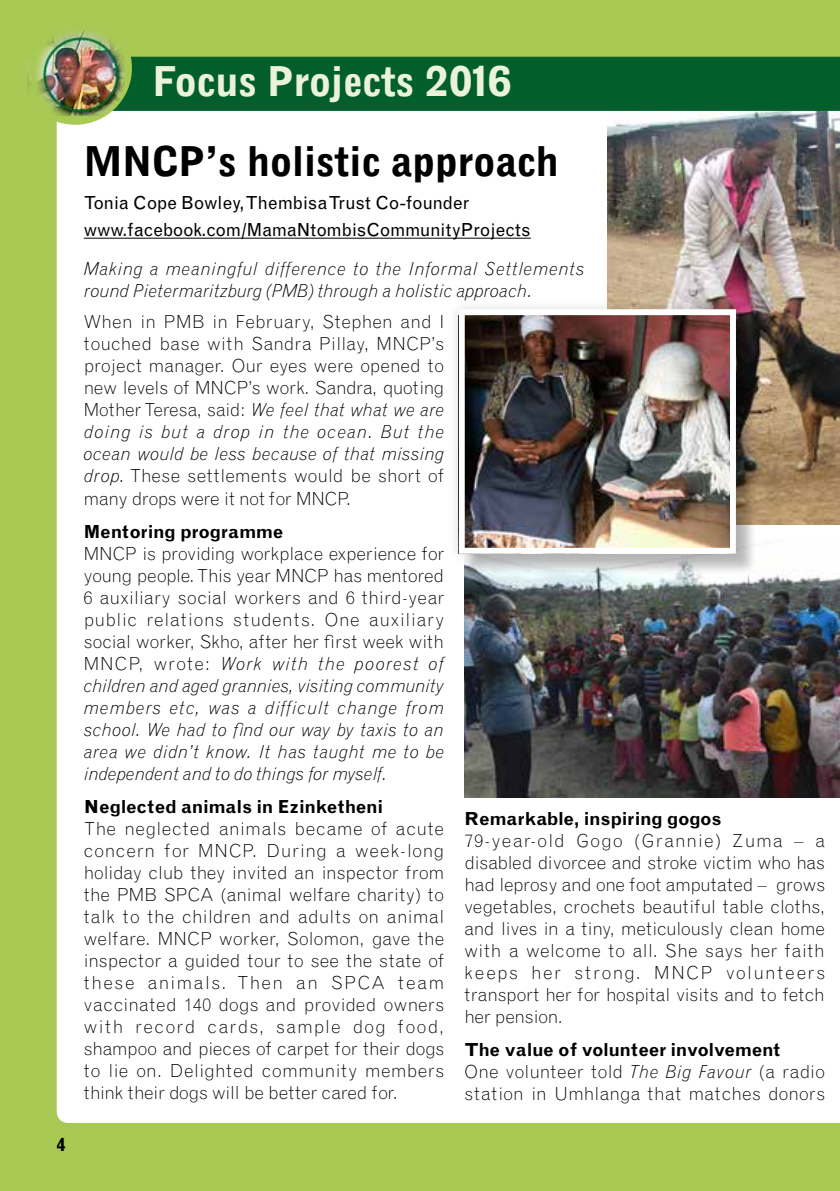
<style>
.page{position:relative;width:840px;height:1191px;background:#fff}
.page>*{position:absolute;margin:0;border:0;box-sizing:border-box;transform-origin:0 0}
.t1{font:700 condensed 40px "Grotesque Disp MT Std";letter-spacing:.005em;color:#000;scale:1.05 1}
.t2{font:700 condensed 40px "Grotesque Disp MT Std";letter-spacing:.005em;color:#ebf2da;scale:1.05 1}
.t3{font:300 18px/22px "Grotesque MT Std";letter-spacing:.005em;color:#000;text-align:justify}
.t4{font:italic 300 18px/22px "Grotesque MT Std";letter-spacing:.005em;color:#000;text-align:justify}
.t5{font:18px/27.6px "Grotesque MT Std";letter-spacing:-.005em;color:#000}
.t6{font:700 18px "Grotesque MT Std";letter-spacing:-.015em;color:#000}
.s1{font-style:italic}
.s2{font-style:normal}
.s3{font-weight:700}
</style>
<div class="page">
<div style="left:0;top:0;width:839px;height:1191px;background:#a8ca54"></div>
<div style="left:57px;top:111px;width:782px;height:1012px;background:#fff"></div>
<img style="left:607px;top:111px;width:232px;height:413px">
<div style="left:124px;top:57px;width:715px;height:54px;background:#025f2b"></div>
<div style="left:18px;top:11px;width:114px;height:114px;background:#a8ca54;border-radius:50%"></div>
<img style="left:28px;top:30px;width:96px;height:85px">
<hr style="left:84px;top:238px;width:446px;height:1px;background:#000">
<img style="left:464px;top:538px;width:375px;height:259px">
<div style="left:462px;top:313px;width:294px;height:262px;background:#000;opacity:.25"></div>
<div style="left:447px;top:298px;width:300px;height:267px;background:#000;opacity:.15"></div>
<img style="left:465px;top:316px;width:263px;height:231px">
<div style="left:458px;top:309px;width:277px;height:245px;border:6px solid #fff"></div>
<p class="t6" style="left:57px;top:1134px;width:10px">4</p>
<h1 class="t2" style="left:152px;top:57px;width:343px">Focus Projects 2016</h1>
<h1 class="t1" style="left:84px;top:137px;width:453px">MNCP’s holistic approach</h1>
<p class="t5" style="left:84px;top:189px;width:448px">Tonia Cope Bowley, Thembisa Trust Co-founder www.facebook.com/MamaNtombisCommunityProjects</p>
<p class="t4" style="left:84px;top:257px;width:502px">Making a meaningful difference to the Informal Settlements round Pietermaritzburg (PMB) through a holistic approach.</p>
<p class="t3" style="left:84px;top:311px;width:362px">When in PMB in February, Stephen and I touched base with Sandra Pillay, MNCP’s project manager. Our eyes were opened to new levels of MNCP’s work. Sandra, quoting Mother Teresa, said: <span class="s1">We feel that what we are doing is but a drop in the ocean. But the ocean would be less because of that missing drop.</span> These settlements would be short of many drops were it not for MNCP.</p>
<p class="t6" style="left:84px;top:520px;width:201px">Mentoring programme</p>
<p class="t4" style="left:84px;top:542px;width:362px"><span class="s2">MNCP is providing workplace experience for young people. This year MNCP has mentored 6 auxiliary social workers and 6 third-year public relations students. One auxiliary social worker, Skho, after her first week with MNCP, wrote:</span> Work with the poorest of children and aged grannies, visiting community members etc, was a difficult change from school. We had to find our way by taxis to an area we didn’t know. It has taught me to be independent and to do things for myself.</p>
<p class="t6" style="left:84px;top:795px;width:301px">Neglected animals in Ezinketheni</p>
<p class="t3" style="left:84px;top:817px;width:362px">The neglected animals became of acute concern for MNCP. During a week-long holiday club they invited an inspector from the PMB SPCA (animal welfare charity) to talk to the children and adults on animal welfare. MNCP worker, Solomon, gave the inspector a guided tour to see the state of these animals. Then an SPCA team vaccinated 140 dogs and provided owners with record cards, sample dog food, shampoo and pieces of carpet for their dogs to lie on. Delighted community members think their dogs will be better cared for.</p>
<p class="t6" style="left:464px;top:808px;width:258px">Remarkable, inspiring gogos</p>
<p class="t3" style="left:464px;top:829px;width:362px">79-year-old Gogo (Grannie) Zuma – a disabled divorcee and stroke victim who has had leprosy and one foot amputated – grows vegetables, crochets beautiful table cloths, and lives in a tiny, meticulously clean home with a welcome to all. She says her faith keeps her strong. MNCP volunteers transport her for hospital visits and to fetch her pension.</p>
<p class="t3" style="left:464px;top:1038px;width:362px;text-align:left"><span class="s3">The value of volunteer involvement<br></span>One volunteer told <span class="s1">The Big Favour</span> (a radio station in Umhlanga that matches donors</p>
</div>
